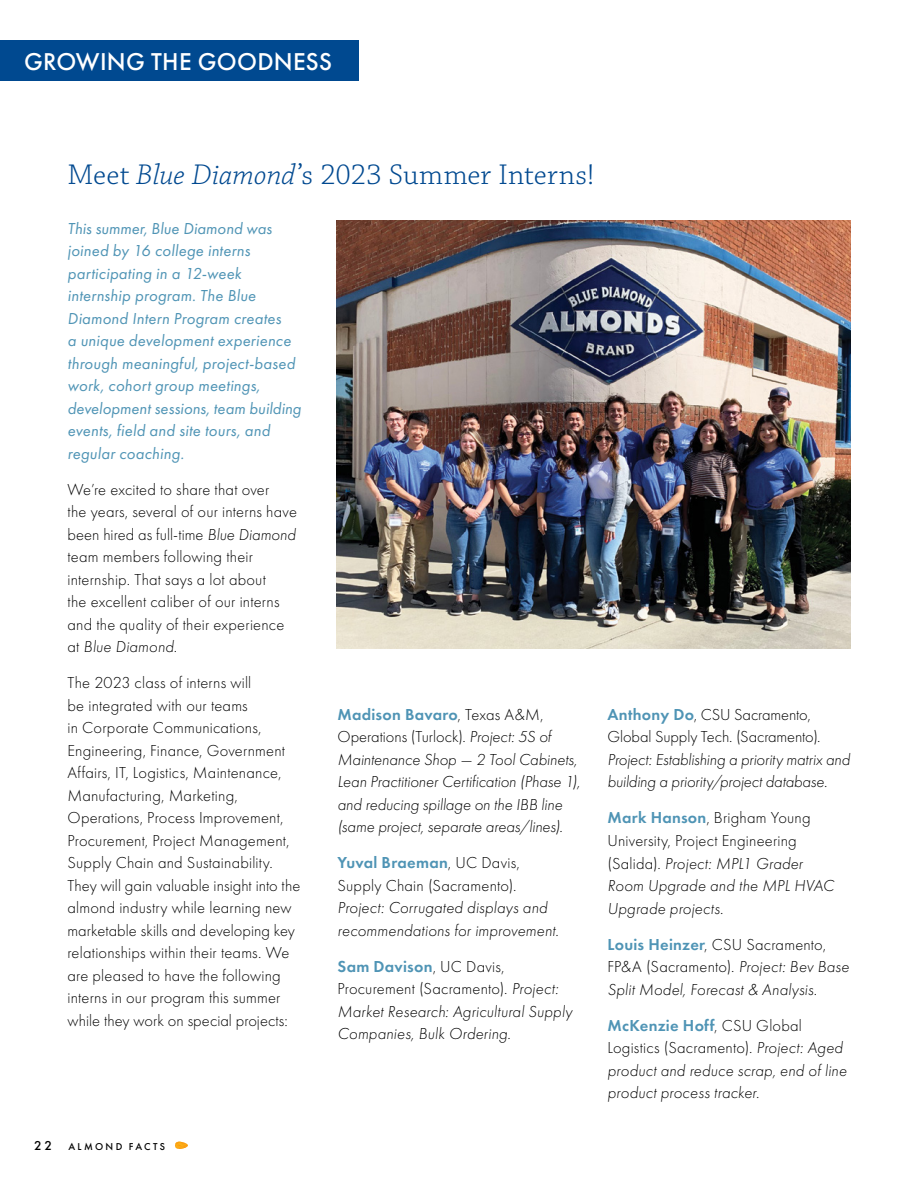
<style>
.page{position:relative;width:918px;height:1188px;background:#fff}
.page>*{position:absolute;margin:0;border:0;box-sizing:border-box;transform-origin:0 0}
.t1{font:300 30px "Chaparral Pro";letter-spacing:.005em;color:#004990}
.t2{font:500 25.2px "Futura PT";letter-spacing:.01em;color:#fff}
.t3{font:italic 300 16.5px/22.5px "Futura PT";letter-spacing:.005em;color:#000}
.t4{font:300 16.5px/22.5px "Futura PT";letter-spacing:.01em;color:#000}
.t5{font:italic 16.5px/22.5px "Futura PT";letter-spacing:.01em;color:#4f94b5}
.t6{font:500 10.35px "Futura PT";letter-spacing:.225em;color:#000}
.s1{font-style:italic}
.s2{font-weight:600;font-style:normal;color:#4f94b5}
.s3{font-style:normal}
.s4{font-size:13.35px}
</style>
<div class="page">
<div style="left:0;top:40px;width:358px;height:41px;background:#004990"></div>
<img style="left:337px;top:221px;width:513px;height:428px">
<svg style="left:175px;top:1142px;width:13px;height:7px"></svg>
<h2 class="t2" style="left:24px;top:47px;width:310px">GROWING THE GOODNESS</h2>
<h3 class="t1" style="left:68px;top:158px;width:529px">Meet <span class="s1">Blue Diamond</span>’s 2023 Summer Interns!</h3>
<p class="t5" style="left:68px;top:217px;width:235px">This summer, Blue Diamond was joined by 16 college interns participating in a 12-week internship program. The Blue<br>Diamond Intern Program creates<br>a unique development experience through meaningful, project-based work, cohort group meetings, development sessions, team building events, field and site tours, and regular coaching.</p>
<p class="t4" style="left:68px;top:478px;width:231px">We’re excited to share that over<br>the years, several of our interns have been hired as full-time <span class="s1">Blue Diamond </span>team members following their internship. That says a lot about<br>the excellent caliber of our interns and the quality of their experience at <span class="s1">Blue Diamond</span>.</p>
<p class="t4" style="left:68px;top:672px;width:234px">The 2023 class of interns will<br>be integrated with our teams<br>in Corporate Communications, Engineering, Finance, Government Affairs, IT, Logistics, Maintenance, Manufacturing, Marketing, Operations, Process Improvement, Procurement, Project Management, Supply Chain and Sustainability.<br>They will gain valuable insight into the almond industry while learning new marketable skills and developing key relationships within their teams. We are pleased to have the following interns in our program this summer while they work on special projects:</p>
<p class="t3" style="left:338px;top:703px;width:244px"><span class="s2">Madison Bavaro</span><span class="s3">, Texas A&amp;M, Operations (Turlock).</span> Project: 5S of Maintenance Shop — 2 Tool Cabinets, Lean Practitioner Certification (Phase 1), and reducing spillage on the IBB line (same project, separate areas/lines).</p>
<p class="t3" style="left:338px;top:852px;width:223px"><span class="s2">Yuval Braeman</span><span class="s3">, UC Davis,<br>Supply Chain (Sacramento).<br></span>Project: Corrugated displays and recommendations for improvement.</p>
<p class="t3" style="left:338px;top:955px;width:236px"><span class="s2">Sam Davison</span><span class="s3">, UC Davis,<br>Procurement (Sacramento).</span> Project:<br>Market Research: Agricultural Supply<br>Companies, Bulk Ordering.</p>
<p class="t3" style="left:608px;top:703px;width:244px"><span class="s2">Anthony Do</span><span class="s3">, CSU Sacramento, Global Supply Tech. (Sacramento).<br></span>Project: Establishing a priority matrix and building a priority/project database.</p>
<p class="t3" style="left:608px;top:807px;width:228px"><span class="s2">Mark Hanson</span><span class="s3">, Brigham Young<br>University, Project Engineering (Salida).</span> Project: MPL1 Grader<br>Room Upgrade and the MPL HVAC<br>Upgrade projects.</p>
<p class="t3" style="left:608px;top:933px;width:243px"><span class="s2">Louis Heinzer</span><span class="s3">, CSU Sacramento,<br>FP&amp;A (Sacramento).</span> Project: Bev Base<br>Split Model, Forecast &amp; Analysis.</p>
<p class="t3" style="left:608px;top:1014px;width:241px"><span class="s2">McKenzie Hoff</span><span class="s3">, CSU Global<br>Logistics (Sacramento).</span> Project: Aged product and reduce scrap, end of line product process tracker.</p>
<p class="t6" style="left:34px;top:1140px;width:133px"><span class="s4">22</span> ALMOND FACTS</p>
</div>
